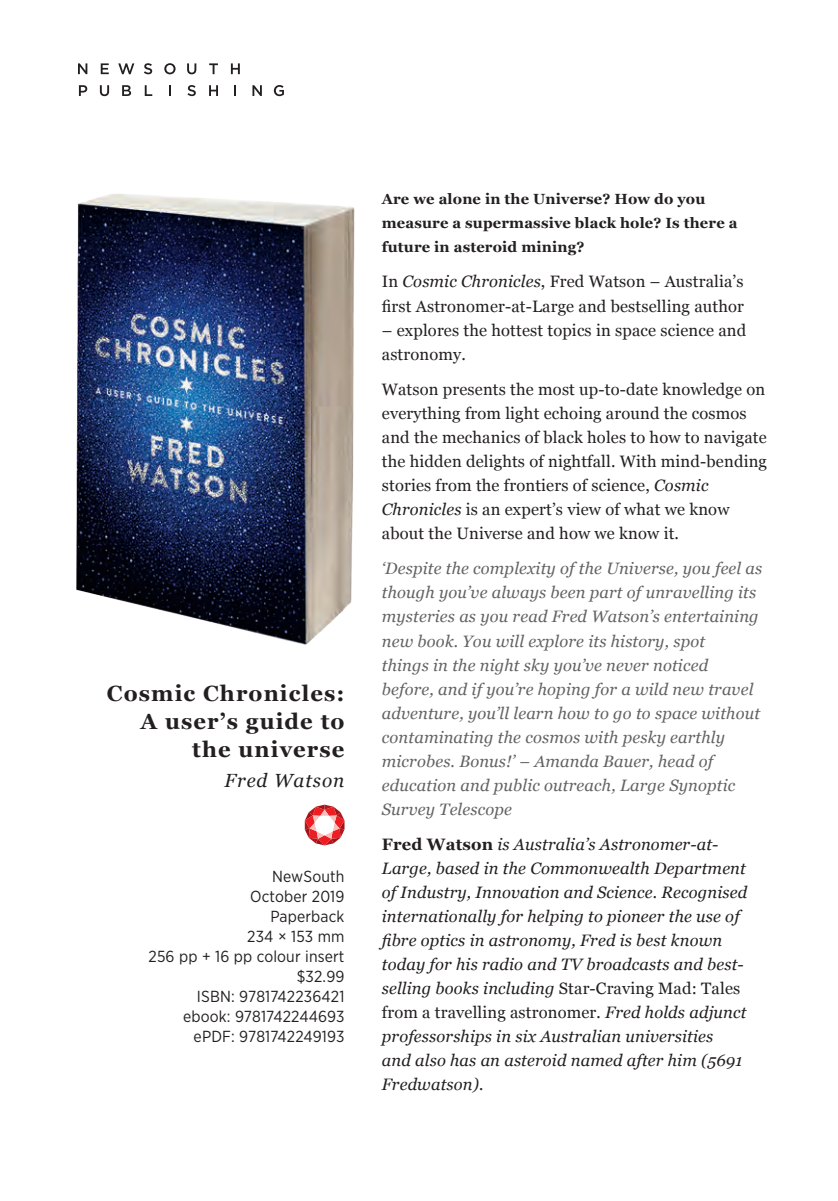
<style>
.page{position:relative;width:838px;height:1201px;background:#fff}
.page>*{position:absolute;margin:0;border:0;box-sizing:border-box;transform-origin:0 0}
.t1{font:700 22px/28px "Georgia";letter-spacing:.05em;color:#231f20;text-align:right}
.t2{font:italic 19px "Georgia";letter-spacing:.05em;color:#231f20}
.t3{font:16.4px/24px "Georgia";letter-spacing:.01em;color:#231f20}
.t4{font:italic 16.4px/24px "Georgia";letter-spacing:.01em;color:#636366}
.t5{font:italic 16.4px/24px "Georgia";letter-spacing:.01em;color:#231f20}
.t6{font:16px/20px "Gotham Narrow";letter-spacing:.01em;color:#231f20;text-align:right}
.t7{font:700 14.6px/24px "Georgia";letter-spacing:.01em;color:#231f20}
.s1{font-style:italic}
.s2{font-weight:700;font-style:normal}
.s3{font-style:normal}
</style>
<div class="page">
<svg style="left:78px;top:63px;width:9px;height:11px"></svg>
<svg style="left:101px;top:63px;width:8px;height:11px"></svg>
<svg style="left:118px;top:63px;width:16px;height:11px"></svg>
<svg style="left:144px;top:63px;width:8px;height:11px"></svg>
<svg style="left:164px;top:63px;width:11px;height:11px"></svg>
<svg style="left:187px;top:63px;width:9px;height:11px"></svg>
<svg style="left:209px;top:63px;width:9px;height:11px"></svg>
<svg style="left:231px;top:63px;width:9px;height:11px"></svg>
<svg style="left:79px;top:85px;width:8px;height:11px"></svg>
<svg style="left:100px;top:85px;width:9px;height:11px"></svg>
<svg style="left:122px;top:85px;width:9px;height:11px"></svg>
<svg style="left:145px;top:85px;width:7px;height:11px"></svg>
<svg style="left:169px;top:85px;width:2px;height:11px"></svg>
<svg style="left:187px;top:85px;width:9px;height:11px"></svg>
<svg style="left:209px;top:85px;width:9px;height:11px"></svg>
<svg style="left:234px;top:85px;width:2px;height:11px"></svg>
<svg style="left:252px;top:85px;width:10px;height:11px"></svg>
<svg style="left:274px;top:85px;width:10px;height:11px"></svg>
<svg style="left:305px;top:804px;width:39px;height:41px"></svg>
<img style="left:76px;top:193px;width:279px;height:452px">
<h1 class="t1" style="left:107px;top:678px;width:239px">Cosmic Chronicles:<br>A user’s guide to the universe</h1>
<p class="t2" style="left:224px;top:766px;width:121px">Fred Watson</p>
<p class="t6" style="left:148px;top:866px;width:197px">NewSouth<br>October 2019<br>Paperback<br>234 × 153 mm<br>256 pp + 16 pp colour insert $32.99<br>ISBN: 9781742236421 ebook: 9781742244693 ePDF: 9781742249193</p>
<p class="t7" style="left:382px;top:186px;width:357px">Are we alone in the Universe? How do you measure a supermassive black hole? Is there a future in asteroid mining?</p>
<p class="t3" style="left:382px;top:269px;width:363px">In <span class="s1">Cosmic Chronicles</span>, Fred Watson – Australia’s first Astronomer-at-Large and bestselling author</p>
<p class="t3" style="left:382px;top:317px;width:366px">– explores the hottest topics in space science and astronomy.</p>
<p class="t3" style="left:382px;top:376px;width:386px">Watson presents the most up-to-date knowledge on everything from light echoing around the cosmos and the mechanics of black holes to how to navigate the hidden delights of nightfall. With mind-bending stories from the frontiers of science, <span class="s1">Cosmic Chronicles</span> is an expert’s view of what we know about the Universe and how we know it.</p>
<p class="t4" style="left:382px;top:556px;width:382px">‘Despite the complexity of the Universe, you feel as though you’ve always been part of unravelling its mysteries as you read Fred Watson’s entertaining new book. You will explore its history, spot<br>things in the night sky you’ve never noticed before, and if you’re hoping for a wild new travel adventure, you’ll learn how to go to space without contaminating the cosmos with pesky earthly microbes. Bonus!’ – Amanda Bauer, head of education and public outreach, Large Synoptic Survey Telescope</p>
<p class="t5" style="left:382px;top:831px;width:367px"><span class="s2">Fred Watson</span> is Australia’s Astronomer-at-Large, based in the Commonwealth Department of Industry, Innovation and Science. Recognised internationally for helping to pioneer the use of fibre optics in astronomy, Fred is best known today for his radio and TV broadcasts and best&shy;selling books including <span class="s3">Star-Craving Mad: Tales from a travelling astronomer</span>. Fred holds adjunct professorships in six Australian universities<br>and also has an asteroid named after him (5691<br>Fredwatson).</p>
</div>
